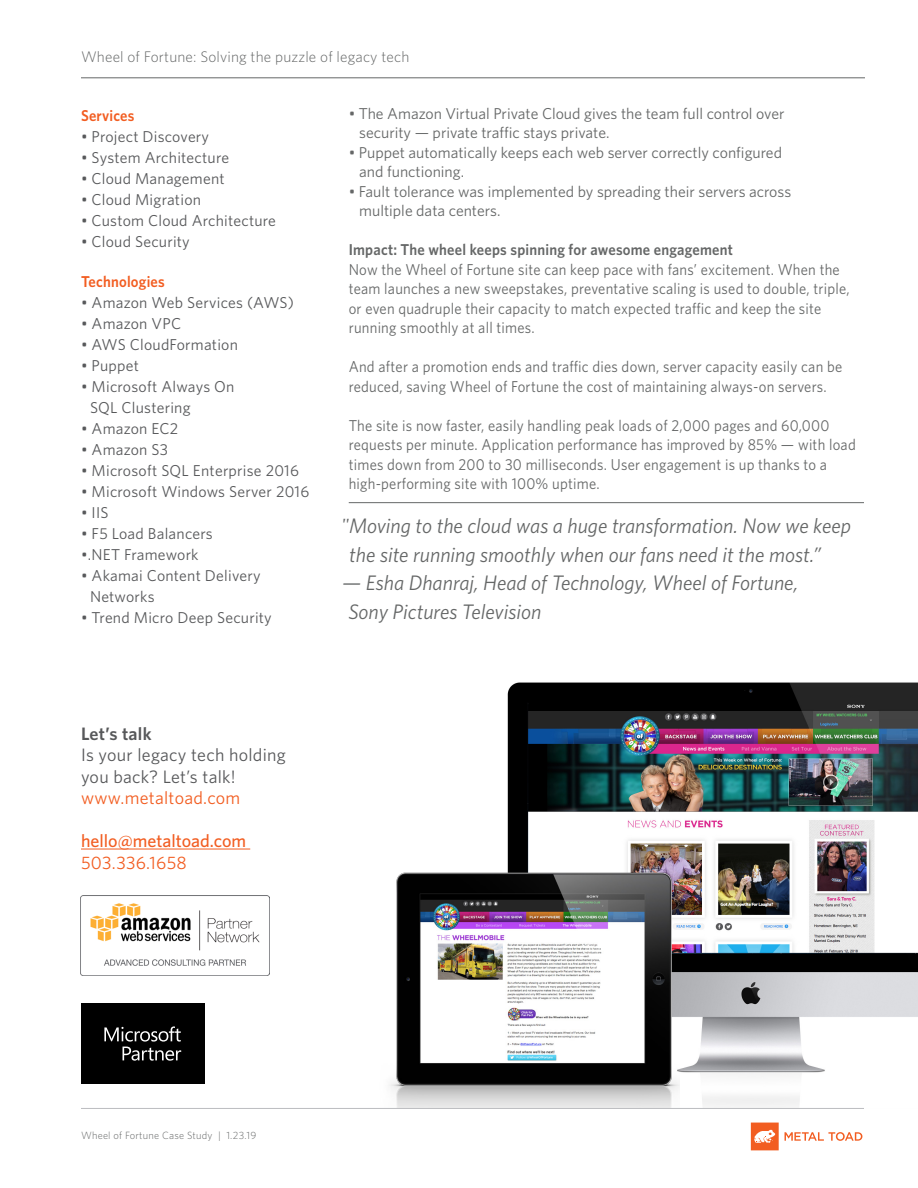
<style>
.page{position:relative;width:918px;height:1188px;background:#fff}
.page>*{position:absolute;margin:0;border:0;box-sizing:border-box;transform-origin:0 0}
.t1{font:italic 21px/28.5px "Whitney";color:#656767}
.t2{font:18px/21.6px "Whitney";letter-spacing:.015em;color:#57585a}
.t3{font:18px "Whitney";letter-spacing:.015em;color:#f25d21}
.t4{font:500 18px "Whitney";color:#f25d21}
.t5{font:600 18px "Whitney";letter-spacing:.015em;color:#57585a}
.t6{font:15.75px/19.5px "Whitney";letter-spacing:.015em;color:#656767;scale:.93 1}
.t7{font:15.75px/21px "Whitney";letter-spacing:.015em;color:#57585a}
.t8{font:15.75px/19.5px "Whitney";letter-spacing:.015em;color:#656767}
.t9{font:600 15.75px "Whitney";letter-spacing:.015em;color:#656767;scale:.93 1}
.t10{font:600 15.75px "Whitney";letter-spacing:.015em;color:#f25d21;scale:.93 1}
.t11{font:300 15.3px "Whitney";letter-spacing:.01em;color:#656767}
.t12{font:300 10.5px "Whitney";letter-spacing:.02em;color:#656767}
</style>
<div class="page">
<hr style="left:349px;top:502px;width:515px;height:1px;background:#656767">
<svg style="left:785px;top:1132px;width:77px;height:9px"></svg>
<svg style="left:751px;top:1123px;width:28px;height:27px"></svg>
<img style="left:507px;top:682px;width:411px;height:426px">
<img style="left:389px;top:867px;width:290px;height:241px">
<hr style="left:81px;top:78px;width:784px;height:1px;background:#656767">
<hr style="left:81px;top:849px;width:169px;height:1px;background:#f25d21">
<hr style="left:81px;top:1108px;width:783px;height:1px;background:#bcbdc0">
<img style="left:81px;top:896px;width:189px;height:80px">
<div style="left:81px;top:1003px;width:124px;height:81px;background:#000"></div>
<svg style="left:104px;top:1026px;width:77px;height:35px"></svg>
<p class="t11" style="left:81px;top:46px;width:330px">Wheel of Fortune: Solving the puzzle of legacy tech</p>
<p class="t10" style="left:81px;top:105px;width:59px">Services</p>
<p class="t7" style="left:81px;top:125px;width:130px">• Project Discovery</p>
<p class="t7" style="left:81px;top:146px;width:150px">• System Architecture</p>
<p class="t7" style="left:81px;top:167px;width:145px">• Cloud Management</p>
<p class="t7" style="left:81px;top:188px;width:122px">• Cloud Migration</p>
<p class="t7" style="left:81px;top:209px;width:197px">• Custom Cloud Architecture</p>
<p class="t7" style="left:81px;top:230px;width:110px">• Cloud Security</p>
<p class="t10" style="left:81px;top:271px;width:92px">Technologies</p>
<p class="t7" style="left:81px;top:292px;width:214px">• Amazon Web Services (AWS)</p>
<p class="t7" style="left:81px;top:313px;width:102px">• Amazon VPC</p>
<p class="t7" style="left:81px;top:334px;width:159px">• AWS CloudFormation</p>
<p class="t7" style="left:81px;top:355px;width:59px">• Puppet</p>
<p class="t7" style="left:90px;top:376px;width:146px;text-indent:-9px">• Microsoft Always On<br>SQL Clustering</p>
<p class="t7" style="left:81px;top:418px;width:99px">• Amazon EC2</p>
<p class="t7" style="left:81px;top:439px;width:89px">• Amazon S3</p>
<p class="t7" style="left:81px;top:460px;width:220px">• Microsoft SQL Enterprise 2016</p>
<p class="t7" style="left:81px;top:481px;width:230px">• Microsoft Windows Server 2016</p>
<p class="t7" style="left:81px;top:502px;width:29px">• IIS</p>
<p class="t7" style="left:81px;top:523px;width:133px">• F5 Load Balancers</p>
<p class="t7" style="left:81px;top:544px;width:119px">•.NET Framework</p>
<p class="t7" style="left:90px;top:565px;width:172px;text-indent:-9px">• Akamai Content Delivery<br>Networks</p>
<p class="t7" style="left:81px;top:607px;width:192px">• Trend Micro Deep Security</p>
<p class="t8" style="left:359px;top:103px;width:427px;text-indent:-10px">• The Amazon Virtual Private Cloud gives the team full control over security — private traffic stays private.</p>
<p class="t8" style="left:359px;top:142px;width:424px;text-indent:-10px">• Puppet automatically keeps each web server correctly configured and functioning.</p>
<p class="t8" style="left:359px;top:181px;width:434px;text-indent:-10px">• Fault tolerance was implemented by spreading their servers across multiple data centers.</p>
<p class="t9" style="left:349px;top:239px;width:415px">Impact: The wheel keeps spinning for awesome engagement</p>
<p class="t6" style="left:349px;top:259px;width:540px">Now the Wheel of Fortune site can keep pace with fans’ excitement. When the team launches a new sweepstakes, preventative scaling is used to double, triple, or even quadruple their capacity to match expected traffic and keep the site running smoothly at all times.</p>
<p class="t6" style="left:349px;top:357px;width:532px">And after a promotion ends and traffic dies down, server capacity easily can be reduced, saving Wheel of Fortune the cost of maintaining always-on servers.</p>
<p class="t6" style="left:349px;top:415px;width:547px">The site is now faster, easily handling peak loads of 2,000 pages and 60,000 requests per minute. Application performance has improved by 85% — with load times down from 200 to 30 milliseconds. User engagement is up thanks to a high-performing site with 100% uptime.</p>
<p class="t1" style="left:349px;top:511px;width:503px;text-indent:-8px">"Moving to the cloud was a huge transformation. Now we keep the site running smoothly when our fans need it the most.”</p>
<p class="t1" style="left:342px;top:568px;width:457px">— Esha Dhanraj, Head of Technology, Wheel of Fortune,<br>Sony Pictures Television</p>
<p class="t5" style="left:81px;top:722px;width:72px">Let’s talk</p>
<p class="t2" style="left:81px;top:744px;width:206px">Is your legacy tech holding you back? Let’s talk!</p>
<p class="t3" style="left:81px;top:786px;width:161px">www.metaltoad.com</p>
<p class="t4" style="left:81px;top:829px;width:167px">hello@metaltoad.com</p>
<p class="t3" style="left:81px;top:851px;width:107px">503.336.1658</p>
<p class="t12" style="left:81px;top:1128px;width:177px">Wheel of Fortune Case Study | 1.23.19</p>
</div>
